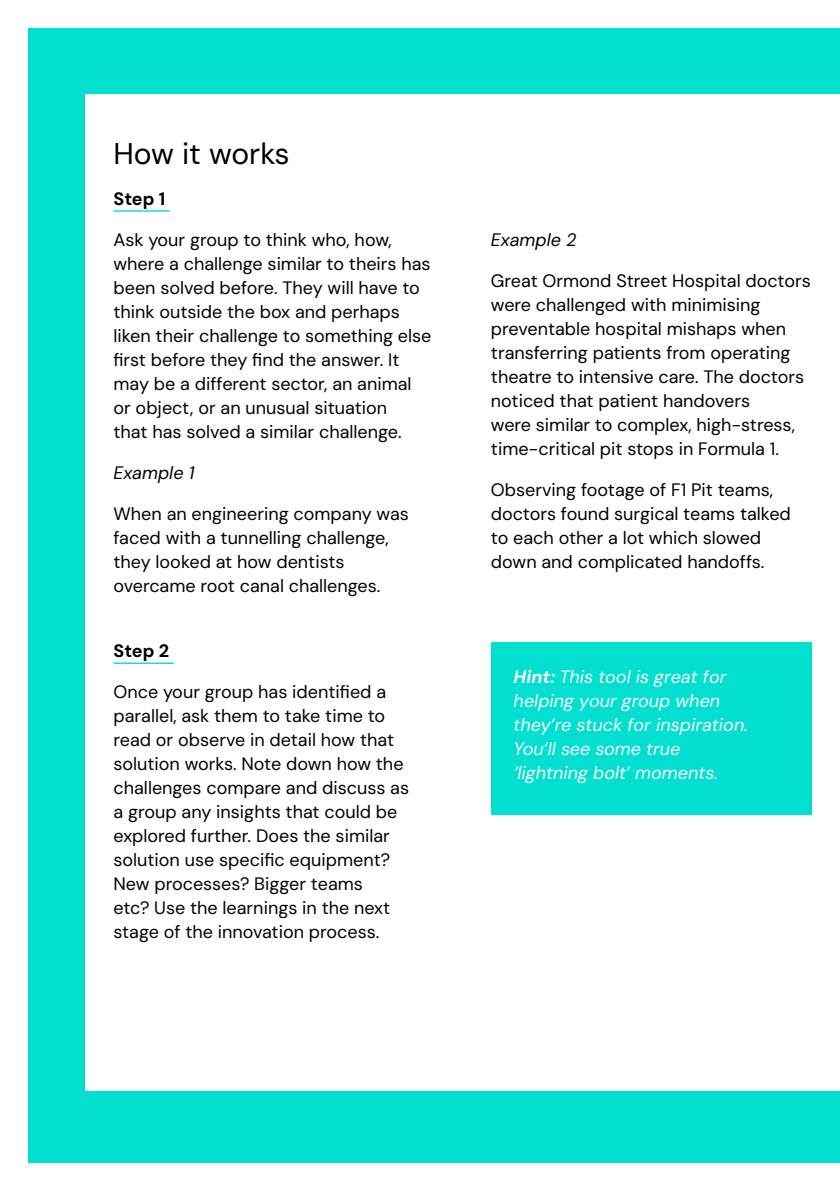
<style>
.page{position:relative;width:840px;height:1191px;background:#fff}
.page>*{position:absolute;margin:0;border:0;box-sizing:border-box;transform-origin:0 0}
.t1{font:30px "DM Sans";color:#000}
.t2{font:18px/24px "DM Sans";color:#000}
.t3{font:italic 18px/24px "DM Sans";color:#fff}
.t4{font:italic 18px "DM Sans";color:#000}
.t5{font:700 18px "DM Sans";color:#000}
.s1{font-weight:700}
</style>
<div class="page">
<div style="left:28px;top:28px;width:811px;height:1134px;background:#01dfd1"></div>
<div style="left:85px;top:94px;width:754px;height:996px;background:#fff"></div>
<hr style="left:113px;top:210px;width:56px;height:2px;background:#01dfd1">
<hr style="left:113px;top:662px;width:60px;height:2px;background:#01dfd1">
<div style="left:490px;top:643px;width:321px;height:171px;background:#01dfd1"></div>
<h1 class="t1" style="left:113px;top:135px;width:177px">How it works</h1>
<p class="t5" style="left:113px;top:187px;width:53px">Step 1</p>
<p class="t2" style="left:113px;top:228px;width:319px">Ask your group to think who, how, where a challenge similar to theirs has been solved before. They will have to think outside the box and perhaps liken their challenge to something else first before they find the answer. It may be a different sector, an animal or object, or an unusual situation<br>that has solved a similar challenge.</p>
<p class="t4" style="left:113px;top:461px;width:82px">Example 1</p>
<p class="t2" style="left:113px;top:502px;width:297px">When an engineering company was faced with a tunnelling challenge, they looked at how dentists overcame root canal challenges.</p>
<p class="t5" style="left:113px;top:639px;width:57px">Step 2</p>
<p class="t2" style="left:113px;top:680px;width:297px">Once your group has identified a parallel, ask them to take time to read or observe in detail how that solution works. Note down how the challenges compare and discuss as a group any insights that could be explored further. Does the similar solution use specific equipment?<br>New processes? Bigger teams<br>etc? Use the learnings in the next stage of the innovation process.</p>
<p class="t4" style="left:490px;top:228px;width:87px">Example 2</p>
<p class="t2" style="left:490px;top:269px;width:321px">Great Ormond Street Hospital doctors were challenged with minimising preventable hospital mishaps when transferring patients from operating theatre to intensive care. The doctors noticed that patient handovers<br>were similar to complex, high-stress, time-critical pit stops in Formula 1.</p>
<p class="t2" style="left:490px;top:477px;width:301px">Observing footage of F1 Pit teams, doctors found surgical teams talked to each other a lot which slowed down and complicated handoffs.</p>
<p class="t3" style="left:513px;top:665px;width:236px"><span class="s1">Hint:</span> This tool is great for helping your group when they’re stuck for inspiration.<br>You’ll see some true ‘lightning bolt’ moments.</p>
</div>
